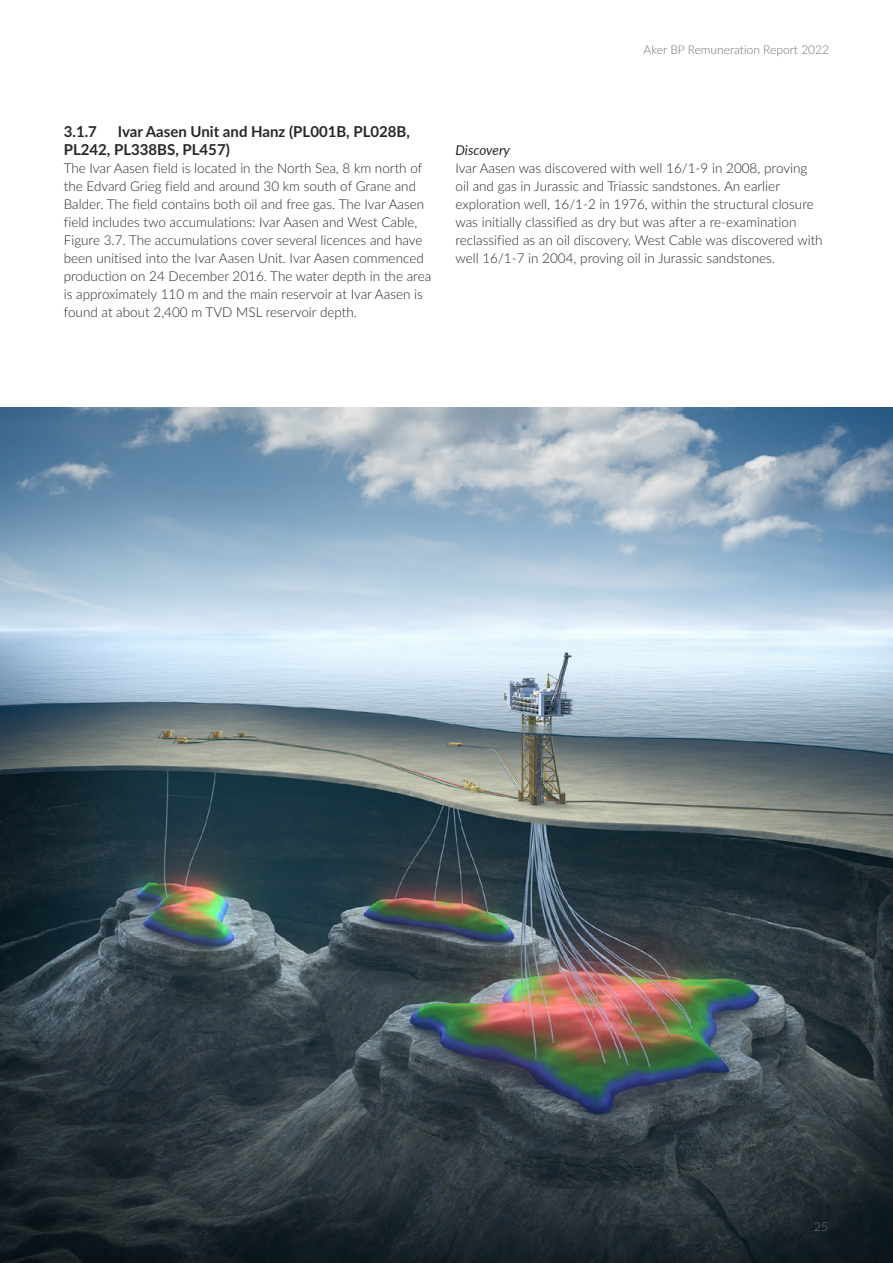
<style>
.page{position:relative;width:893px;height:1263px;background:#fff}
.page>*{position:absolute;margin:0;border:0;box-sizing:border-box;transform-origin:0 0}
.t1{font:700 15px/18px "Lato";color:#272727}
.t2{font:300 13.5px/18px "Lato";color:#272727}
.t3{font:italic 13.5px "Lato";letter-spacing:-.005em;color:#272727}
.t4{font:300 12px "Lato";color:#727272}
</style>
<div class="page">
<img style="left:0;top:407px;width:893px;height:856px">
<p class="t4" style="left:644px;top:42px;width:187px">Aker BP Remuneration Report 2022</p>
<p class="t1" style="left:64px;top:122px;width:348px;text-indent:54px">Ivar Aasen Unit and Hanz (PL001B, PL028B,<br>PL242, PL338BS, PL457)</p>
<p class="t2" style="left:64px;top:159px;width:369px">The Ivar Aasen field is located in the North Sea, 8 km north of the Edvard Grieg field and around 30 km south of Grane and Balder. The field contains both oil and free gas. The Ivar Aasen field includes two accumulations: Ivar Aasen and West Cable, Figure 3.7. The accumulations cover several licences and have been unitised into the Ivar Aasen Unit. Ivar Aasen commenced production on 24 December 2016. The water depth in the area is approximately 110 m and the main reservoir at Ivar Aasen is found at about 2,400 m TVD MSL reservoir depth.</p>
<p class="t1" style="left:64px;top:122px;width:35px">3.1.7</p>
<p class="t3" style="left:455px;top:140px;width:56px">Discovery</p>
<p class="t2" style="left:455px;top:159px;width:369px">Ivar Aasen was discovered with well 16/1-9 in 2008, proving oil and gas in Jurassic and Triassic sandstones. An earlier exploration well, 16/1-2 in 1976, within the structural closure was initially classified as dry but was after a re-examination reclassified as an oil discovery. West Cable was discovered with well 16/1-7 in 2004, proving oil in Jurassic sandstones.</p>
<p class="t4" style="left:814px;top:1218px;width:15px">25</p>
</div>
